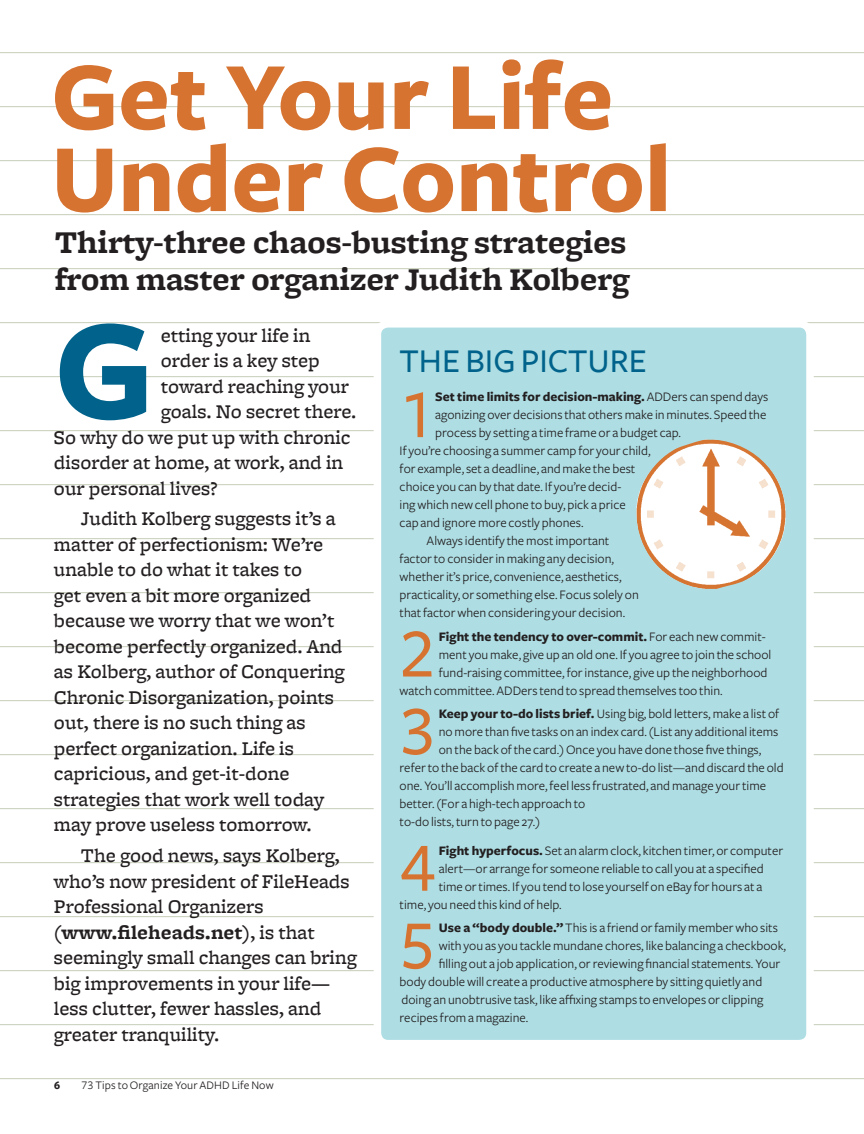
<style>
.page{position:relative;width:864px;height:1134px;background:#fff}
.page>*{position:absolute;margin:0;border:0;box-sizing:border-box;transform-origin:0 0}
.t1{font:700 147.9px "Freight Sans";color:#01638b}
.t2{font:700 99.75px/82.2px "Freight Sans";color:#d67331}
.t3{font:71.1px "Freight Sans Medium SC";color:#d67331}
.t4{font:500 34.5px "Freight Sans";color:#01638b}
.t5{font:700 33px/37.5px "Freight Micro";letter-spacing:-.01em;color:#231f20}
.t6{font:500 20.25px/25.5px "Freight Micro";color:#231f20}
.t7{font:13.5px "Freight Sans";color:#231f20}
.t8{font:700 13.5px "Freight Sans";color:#231f20}
.t9{font:12px "Freight Sans";letter-spacing:.01em;color:#231f20}
.t10{font:12px "Freight Sans Bold SC";color:#231f20}
.s1{font-weight:400}
.s2{font-weight:700}
.s3{font-family:"Freight Sans Book SC"}
</style>
<div class="page">
<hr style="left:0;top:52px;width:864px;height:1px;background:#c7ceb9">
<hr style="left:0;top:106px;width:864px;height:1px;background:#c7ceb9">
<hr style="left:0;top:160px;width:864px;height:1px;background:#c7ceb9">
<hr style="left:0;top:214px;width:864px;height:1px;background:#c7ceb9">
<hr style="left:0;top:268px;width:864px;height:1px;background:#c7ceb9">
<hr style="left:0;top:322px;width:864px;height:1px;background:#c7ceb9">
<hr style="left:0;top:376px;width:864px;height:1px;background:#c7ceb9">
<hr style="left:0;top:430px;width:864px;height:1px;background:#c7ceb9">
<hr style="left:0;top:484px;width:864px;height:1px;background:#c7ceb9">
<hr style="left:0;top:538px;width:864px;height:1px;background:#c7ceb9">
<hr style="left:0;top:592px;width:864px;height:1px;background:#c7ceb9">
<hr style="left:0;top:646px;width:864px;height:1px;background:#c7ceb9">
<hr style="left:0;top:700px;width:864px;height:1px;background:#c7ceb9">
<hr style="left:0;top:754px;width:864px;height:1px;background:#c7ceb9">
<hr style="left:0;top:808px;width:864px;height:1px;background:#c7ceb9">
<hr style="left:0;top:862px;width:864px;height:1px;background:#c7ceb9">
<hr style="left:0;top:916px;width:864px;height:1px;background:#c7ceb9">
<hr style="left:0;top:970px;width:864px;height:1px;background:#c7ceb9">
<hr style="left:0;top:1024px;width:864px;height:1px;background:#c7ceb9">
<hr style="left:0;top:1078px;width:864px;height:1px;background:#c7ceb9">
<div style="left:377px;top:324px;width:433px;height:720px;background:#aedee4;border-radius:11px"></div>
<div style="left:374px;top:320px;width:440px;height:727px;border:8px solid #fff;border-radius:11px"></div>
<img style="left:636px;top:439px;width:150px;height:150px">
<h2 class="t2" style="left:51px;top:59px;width:622px">Get Your Life<br>Under Control</h2>
<h3 class="t5" style="left:55px;top:225px;width:576px">Thirty-three chaos-busting strategies from master organizer Judith Kolberg</h3>
<h1 class="t1" style="left:54px;top:291px;width:101px">G</h1>
<h3 class="t6" style="left:161px;top:323px;width:151px">etting your life in</h3>
<h3 class="t4" style="left:400px;top:342px;width:228px">THE BIG PICTURE</h3>
<h3 class="t3" style="left:400px;top:375px;width:37px">1</h3>
<p class="t8" style="left:435px;top:390px;width:335px">Set time limits for decision-making. <span class="s1">ADDers can spend days</span></p>
<h3 class="t6" style="left:161px;top:349px;width:160px">order is a key step</h3>
<h3 class="t6" style="left:161px;top:374px;width:190px">toward reaching your</h3>
<h3 class="t6" style="left:161px;top:400px;width:197px">goals. No secret there.</h3>
<h3 class="t6" style="left:54px;top:425px;width:298px">So why do we put up with chronic</h3>
<h3 class="t6" style="left:54px;top:451px;width:291px">disorder at home, at work, and in</h3>
<h3 class="t6" style="left:54px;top:476px;width:165px">our personal lives?</h3>
<p class="t6" style="left:54px;top:507px;width:292px;text-indent:27px">Judith Kolberg suggests it’s a matter of perfectionism: We’re unable to do what it takes to<br>get even a bit more organized because we worry that we won’t become perfectly organized. And as Kolberg, author of Conquering<br>Chronic Disorganization, points out, there is no such thing as perfect organization. Life is capricious, and get-it-done strategies that work well today may prove useless tomorrow.</p>
<p class="t6" style="left:54px;top:844px;width:304px;text-indent:27px">The good news, says Kolberg, who’s now president of FileHeads<br>Professional Organizers (<span class="s2">www.fileheads.net</span>), is that seemingly small changes can bring big improvements in your life— less clutter, fewer hassles, and greater tranquility.</p>
<p class="t7" style="left:435px;top:407px;width:333px">agonizing over decisions that others make in minutes. Speed the</p>
<p class="t7" style="left:435px;top:425px;width:247px">process by setting a time frame or a budget cap.</p>
<p class="t7" style="left:400px;top:443px;width:252px">If you’re choosing a summer camp for your child,</p>
<p class="t7" style="left:400px;top:461px;width:237px">for example, set a deadline, and make the best</p>
<p class="t7" style="left:400px;top:479px;width:223px">choice you can by that date. If you’re decid-</p>
<p class="t7" style="left:400px;top:497px;width:228px">ing which new cell phone to buy, pick a price</p>
<p class="t7" style="left:400px;top:515px;width:186px">cap and ignore more costly phones.</p>
<p class="t7" style="left:427px;top:533px;width:184px">Always identify the most important</p>
<p class="t7" style="left:400px;top:551px;width:216px">factor to consider in making any decision,</p>
<p class="t7" style="left:400px;top:569px;width:224px">whether it’s price, convenience, aesthetics,</p>
<p class="t7" style="left:400px;top:587px;width:241px">practicality, or something else. Focus solely on</p>
<p class="t7" style="left:400px;top:605px;width:227px">that factor when considering your decision.</p>
<h3 class="t3" style="left:400px;top:614px;width:37px">2</h3>
<p class="t8" style="left:439px;top:629px;width:328px">Fight the tendency to over-commit. <span class="s1">For each new commit-</span></p>
<p class="t7" style="left:439px;top:647px;width:334px">ment you make, give up an old one. If you agree to join the school</p>
<p class="t7" style="left:439px;top:665px;width:330px">fund-raising committee, for instance, give up the neighborhood</p>
<p class="t7" style="left:400px;top:683px;width:325px">watch committee. ADDers tend to spread themselves too thin.</p>
<h3 class="t3" style="left:400px;top:692px;width:37px">3</h3>
<p class="t7" style="left:439px;top:706px;width:342px"><span class="s2">Keep your to-do lists brief.</span> Using big, bold letters, make a list of</p>
<p class="t7" style="left:439px;top:724px;width:341px">no more than five tasks on an index card. (List any additional items</p>
<p class="t7" style="left:439px;top:742px;width:324px">on the back of the card.) Once you have done those five things,</p>
<p class="t7" style="left:400px;top:760px;width:386px">refer to the back of the card to create a new to-do list—and discard the old</p>
<p class="t7" style="left:400px;top:778px;width:368px">one. You’ll accomplish more, feel less frustrated, and manage your time</p>
<p class="t7" style="left:400px;top:796px;width:187px">better. (For a high-tech approach to</p>
<p class="t7" style="left:400px;top:814px;width:142px">to-do lists, turn to page 27.)</p>
<h3 class="t3" style="left:400px;top:829px;width:37px">4</h3>
<p class="t7" style="left:439px;top:843px;width:346px"><span class="s2">Fight hyperfocus.</span> Set an alarm clock, kitchen timer, or computer</p>
<p class="t7" style="left:439px;top:861px;width:326px">alert—or arrange for someone reliable to call you at a specified</p>
<p class="t7" style="left:439px;top:879px;width:325px">time or times. If you tend to lose yourself on eBay for hours at a</p>
<p class="t7" style="left:400px;top:897px;width:164px">time, you need this kind of help.</p>
<h3 class="t3" style="left:400px;top:906px;width:37px">5</h3>
<p class="t7" style="left:439px;top:920px;width:341px"><span class="s2">Use a “body double.”</span> This is a friend or family member who sits</p>
<p class="t7" style="left:439px;top:938px;width:349px">with you as you tackle mundane chores, like balancing a checkbook,</p>
<p class="t7" style="left:439px;top:956px;width:343px">filling out a job application, or reviewing financial statements. Your</p>
<p class="t7" style="left:400px;top:974px;width:364px">body double will create a productive atmosphere by sitting quietly and</p>
<p class="t7" style="left:402px;top:992px;width:363px">doing an unobtrusive task, like affixing stamps to envelopes or clipping</p>
<p class="t7" style="left:400px;top:1010px;width:130px">recipes from a magazine.</p>
<p class="t10" style="left:54px;top:1079px;width:7px">6</p>
<p class="t9" style="left:81px;top:1078px;width:194px"><span class="s3">73</span> Tips to Organize Your ADHD Life Now</p>
</div>
